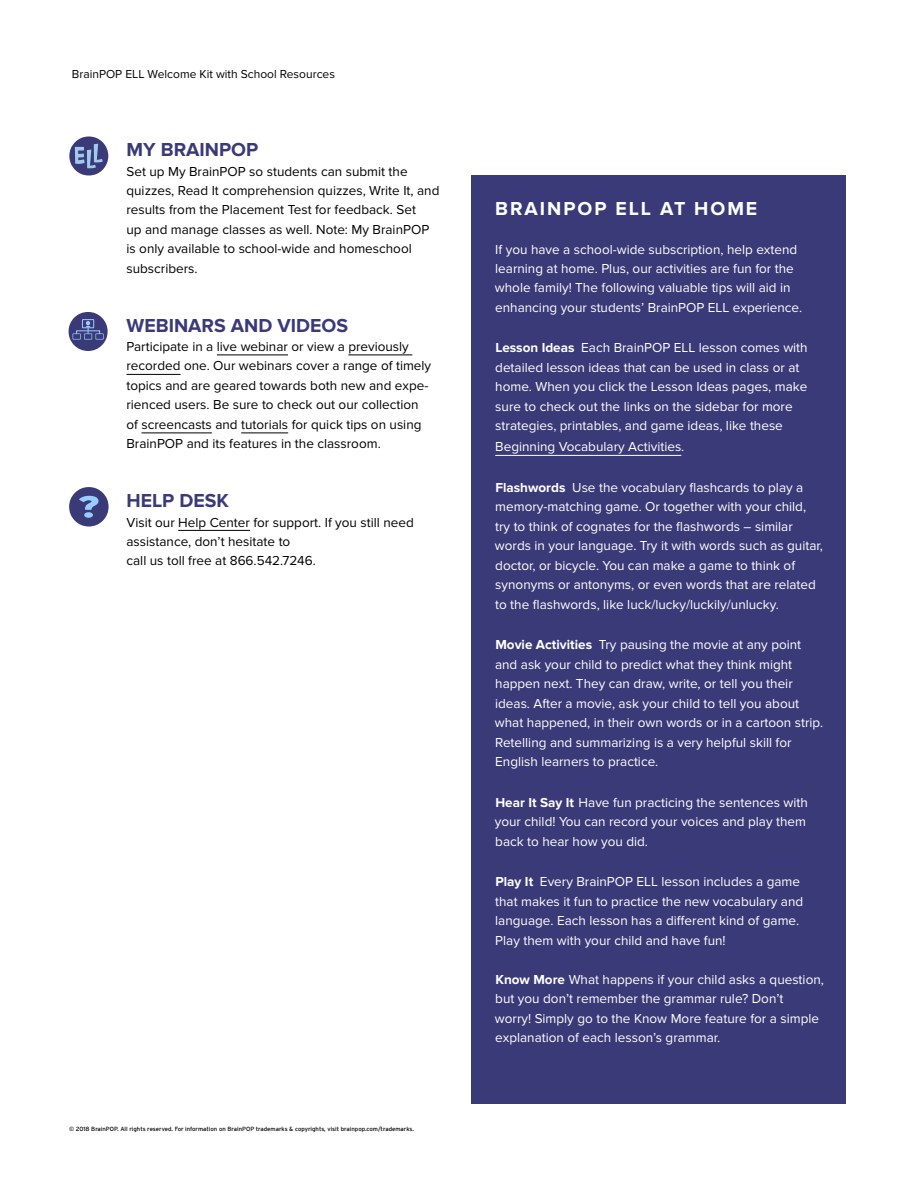
<style>
.page{position:relative;width:918px;height:1188px;background:#fff}
.page>*{position:absolute;margin:0;border:0;box-sizing:border-box;transform-origin:0 0}
.t1{font:700 19.5px "Proxima Nova";color:#3a3a78}
.t2{font:700 19.5px "Proxima Nova";letter-spacing:.1em;color:#fff}
.t3{font:13.5px/19.5px "Proxima Nova";color:#fff}
.t4{font:13.5px/19.5px "Proxima Nova";color:#000}
.t5{font:12px "Proxima Nova";color:#000}
.t6{font:6px "Interstate";color:#000}
.s1{font-weight:700}
</style>
<div class="page">
<div style="left:471px;top:175px;width:375px;height:929px;background:#3a3a78"></div>
<hr style="left:495px;top:455px;width:186px;height:1px;background:#fff">
<hr style="left:217px;top:355px;width:71px;height:1px;background:#000">
<hr style="left:348px;top:355px;width:64px;height:1px;background:#000">
<hr style="left:126px;top:374px;width:55px;height:1px;background:#000">
<hr style="left:142px;top:433px;width:70px;height:1px;background:#000">
<hr style="left:241px;top:433px;width:47px;height:1px;background:#000">
<hr style="left:178px;top:530px;width:72px;height:1px;background:#000">
<svg style="left:69px;top:312px;width:39px;height:39px"></svg>
<svg style="left:69px;top:487px;width:40px;height:39px"></svg>
<svg style="left:69px;top:136px;width:39px;height:39px"></svg>
<p class="t5" style="left:72px;top:67px;width:264px">BrainPOP ELL Welcome Kit with School Resources</p>
<h1 class="t1" style="left:126px;top:138px;width:133px">MY BRAINPOP</h1>
<p class="t4" style="left:126px;top:161px;width:314px">Set up My BrainPOP so students can submit the quizzes, Read It comprehension quizzes, Write It, and results from the Placement Test for feedback. Set<br>up and manage classes as well. Note: My BrainPOP is only available to school-wide and homeschool subscribers.</p>
<h1 class="t1" style="left:126px;top:314px;width:223px">WEBINARS AND VIDEOS</h1>
<p class="t4" style="left:126px;top:337px;width:306px">Participate in a live webinar or view a previously recorded one. Our webinars cover a range of timely topics and are geared towards both new and expe&shy;rienced users. Be sure to check out our collection of screencasts and tutorials for quick tips on using BrainPOP and its features in the classroom.</p>
<h1 class="t1" style="left:126px;top:489px;width:104px">HELP DESK</h1>
<p class="t4" style="left:126px;top:512px;width:289px">Visit our Help Center for support. If you still need assistance, don’t hesitate to<br>call us toll free at 866.542.7246.</p>
<p class="t6" style="left:69px;top:1126px;width:346px">© 2018 BrainPOP. All rights reserved. For information on BrainPOP trademarks &amp; copyrights, visit brainpop.com/trademarks.</p>
<h1 class="t2" style="left:495px;top:197px;width:264px">BRAINPOP ELL AT HOME</h1>
<p class="t3" style="left:495px;top:239px;width:309px">If you have a school-wide subscription, help extend learning at home. Plus, our activities are fun for the whole family! The following valuable tips will aid in enhancing your students’ BrainPOP ELL experience.</p>
<p class="t3" style="left:495px;top:338px;width:314px"><span class="s1">Lesson Ideas</span> Each BrainPOP ELL lesson comes with detailed lesson ideas that can be used in class or at home. When you click the Lesson Ideas pages, make sure to check out the links on the sidebar for more strategies, printables, and game ideas, like these</p>
<p class="t3" style="left:495px;top:437px;width:191px">Beginning Vocabulary Activities.</p>
<p class="t3" style="left:495px;top:478px;width:330px"><span class="s1">Flashwords</span> Use the vocabulary flashcards to play a memory-matching game. Or together with your child, try to think of cognates for the flashwords – similar words in your language. Try it with words such as guitar, doctor, or bicycle. You can make a game to think of synonyms or antonyms, or even words that are related to the flashwords, like luck/lucky/luckily/unlucky.</p>
<p class="t3" style="left:495px;top:635px;width:330px"><span class="s1">Movie Activities</span> Try pausing the movie at any point and ask your child to predict what they think might happen next. They can draw, write, or tell you their ideas. After a movie, ask your child to tell you about what happened, in their own words or in a cartoon strip.<br>Retelling and summarizing is a very helpful skill for English learners to practice.</p>
<p class="t3" style="left:495px;top:793px;width:315px"><span class="s1">Hear It Say It</span> Have fun practicing the sentences with your child! You can record your voices and play them back to hear how you did.</p>
<p class="t3" style="left:495px;top:872px;width:310px"><span class="s1">Play It</span> Every BrainPOP ELL lesson includes a game that makes it fun to practice the new vocabulary and language. Each lesson has a different kind of game.<br>Play them with your child and have fun!</p>
<p class="t3" style="left:495px;top:970px;width:330px"><span class="s1">Know More</span> What happens if your child asks a question, but you don’t remember the grammar rule? Don’t<br>worry! Simply go to the Know More feature for a simple explanation of each lesson’s grammar.</p>
</div>
